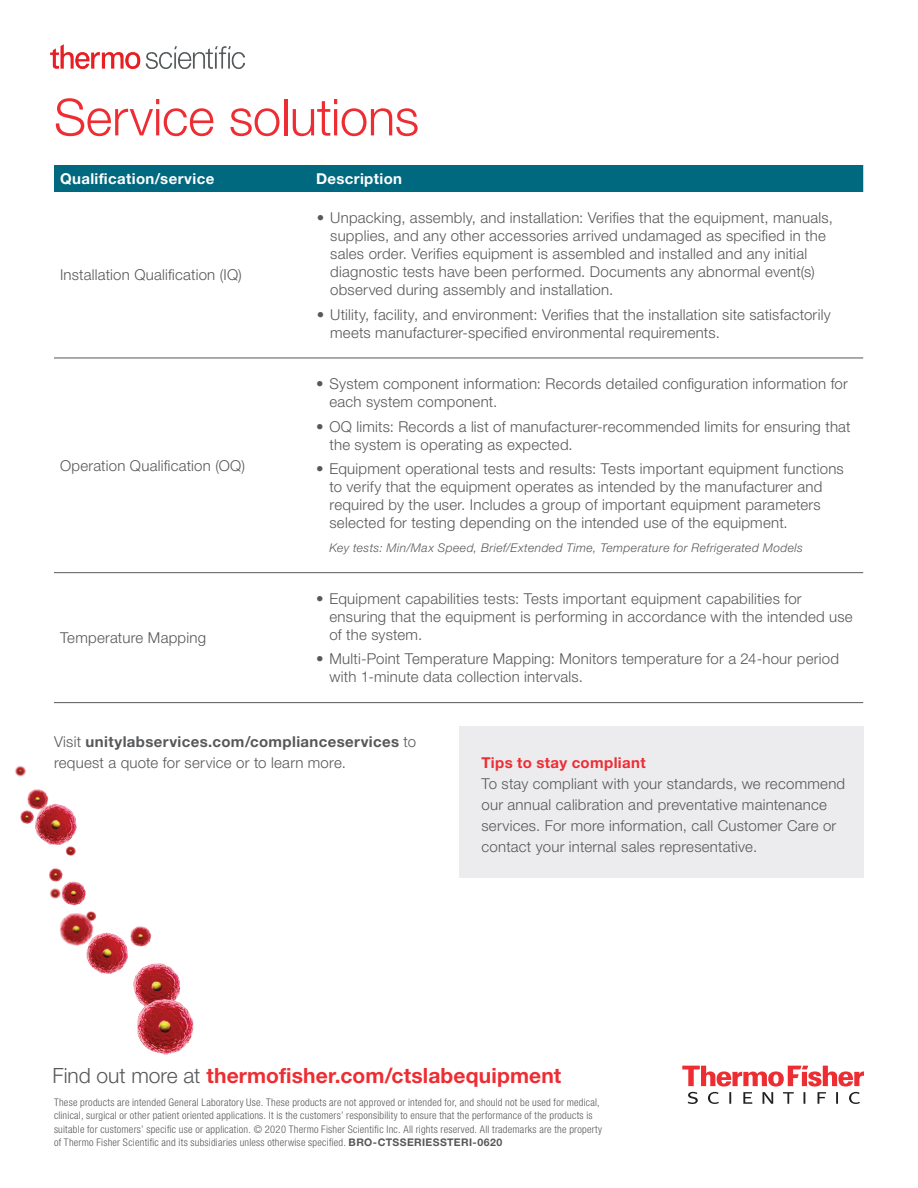
<style>
.page{position:relative;width:918px;height:1188px;background:#fff}
.page>*{position:absolute;margin:0;border:0;box-sizing:border-box;transform-origin:0 0}
.t1{font:300 51px "Helvetica Neue LTW1 G";letter-spacing:-.01em;color:#ee2d33}
.t2{font:700 21px "Helvetica Neue LTW1 G";letter-spacing:.005em;color:#ee2d33}
.t3{font:300 15px/18px "Helvetica Neue LTW1 G";letter-spacing:.015em;color:#57585a}
.t4{font:700 15px "Helvetica Neue LTW1 G";letter-spacing:.025em;color:#fff}
.t5{font:700 15px "Helvetica Neue LTW1 G";letter-spacing:.025em;color:#ee2d33}
.t6{font:italic 300 12px "Helvetica Neue LTW1 G";letter-spacing:.035em;color:#57585a}
.t7{font:300 condensed 10.5px/13.5px "Helvetica Neue LTW1 G";letter-spacing:.025em;color:#57585a}
.s1{font-weight:700}
.s2{font-weight:300;color:#57585a}
.s3{font-weight:700;font-stretch:normal}
</style>
<div class="page">
<img style="left:15px;top:703px;width:552px;height:352px">
<svg style="left:682px;top:1066px;width:182px;height:38px"></svg>
<img style="left:50px;top:44px;width:194px;height:24px">
<div style="left:54px;top:165px;width:809px;height:27px;background:#00687f"></div>
<hr style="left:54px;top:702px;width:256px;height:1px;background:#57585a">
<hr style="left:310px;top:702px;width:553px;height:1px;background:#57585a">
<hr style="left:54px;top:358px;width:256px;height:1px;background:#57585a">
<hr style="left:310px;top:358px;width:553px;height:1px;background:#57585a">
<hr style="left:54px;top:572px;width:256px;height:1px;background:#57585a">
<hr style="left:310px;top:572px;width:553px;height:1px;background:#57585a">
<div style="left:459px;top:726px;width:405px;height:152px;background:#ececee"></div>
<h1 class="t1" style="left:54px;top:86px;width:367px">Service solutions</h1>
<p class="t4" style="left:60px;top:169px;width:156px">Qualification/service</p>
<p class="t4" style="left:316px;top:169px;width:88px">Description</p>
<p class="t3" style="left:60px;top:266px;width:183px">Installation Qualification (IQ)</p>
<p class="t3" style="left:60px;top:456px;width:187px">Operation Qualification (OQ)</p>
<p class="t3" style="left:60px;top:629px;width:148px">Temperature Mapping</p>
<p class="t3" style="left:330px;top:209px;width:504px;text-indent:-14px">• Unpacking, assembly, and installation: Verifies that the equipment, manuals, supplies, and any other accessories arrived undamaged as specified in the sales order. Verifies equipment is assembled and installed and any initial diagnostic tests have been performed. Documents any abnormal event(s) observed during assembly and installation.</p>
<p class="t3" style="left:330px;top:305px;width:502px;text-indent:-14px">• Utility, facility, and environment: Verifies that the installation site satisfactorily meets manufacturer-specified environmental requirements.</p>
<p class="t3" style="left:330px;top:375px;width:520px;text-indent:-13px">• System component information: Records detailed configuration information for each system component.</p>
<p class="t3" style="left:330px;top:417px;width:523px;text-indent:-13px">• OQ limits: Records a list of manufacturer-recommended limits for ensuring that the system is operating as expected.</p>
<p class="t3" style="left:330px;top:460px;width:516px;text-indent:-13px">• Equipment operational tests and results: Tests important equipment functions to verify that the equipment operates as intended by the manufacturer and required by the user. Includes a group of important equipment parameters selected for testing depending on the intended use of the equipment.</p>
<p class="t6" style="left:330px;top:541px;width:475px">Key tests: Min/Max Speed, Brief/Extended Time, Temperature for Refrigerated Models</p>
<p class="t3" style="left:330px;top:589px;width:525px;text-indent:-14px">• Equipment capabilities tests: Tests important equipment capabilities for ensuring that the equipment is performing in accordance with the intended use of the system.</p>
<p class="t3" style="left:330px;top:650px;width:511px;text-indent:-14px">• Multi-Point Temperature Mapping: Monitors temperature for a 24-hour period with 1-minute data collection intervals.</p>
<p class="t3" style="left:54px;top:731px;width:364px;line-height:21px">Visit <span class="s1">unitylabservices.com/complianceservices</span> to request a quote for service or to learn more.</p>
<p class="t5" style="left:482px;top:753px;width:166px">Tips to stay compliant</p>
<p class="t3" style="left:482px;top:773px;width:365px;line-height:21px">To stay compliant with your standards, we recommend our annual calibration and preventative maintenance services. For more information, call Customer Care or contact your internal sales representative.</p>
<h2 class="t2" style="left:52px;top:1063px;width:510px"><span class="s2">Find out more at</span> thermofisher.com/ctslabequipment</h2>
<p class="t7" style="left:54px;top:1095px;width:550px">These products are intended General Laboratory Use. These products are not approved or intended for, and should not be used for medical, clinical, surgical or other patient oriented applications. It is the customers’ responsibility to ensure that the performance of the products is suitable for customers’ specific use or application. © 2020 Thermo Fisher Scientific Inc. All rights reserved. All trademarks are the property of Thermo Fisher Scientific and its subsidiaries unless otherwise specified. <span class="s3">BRO-CTSSERIESSTERI-0620</span></p>
</div>
